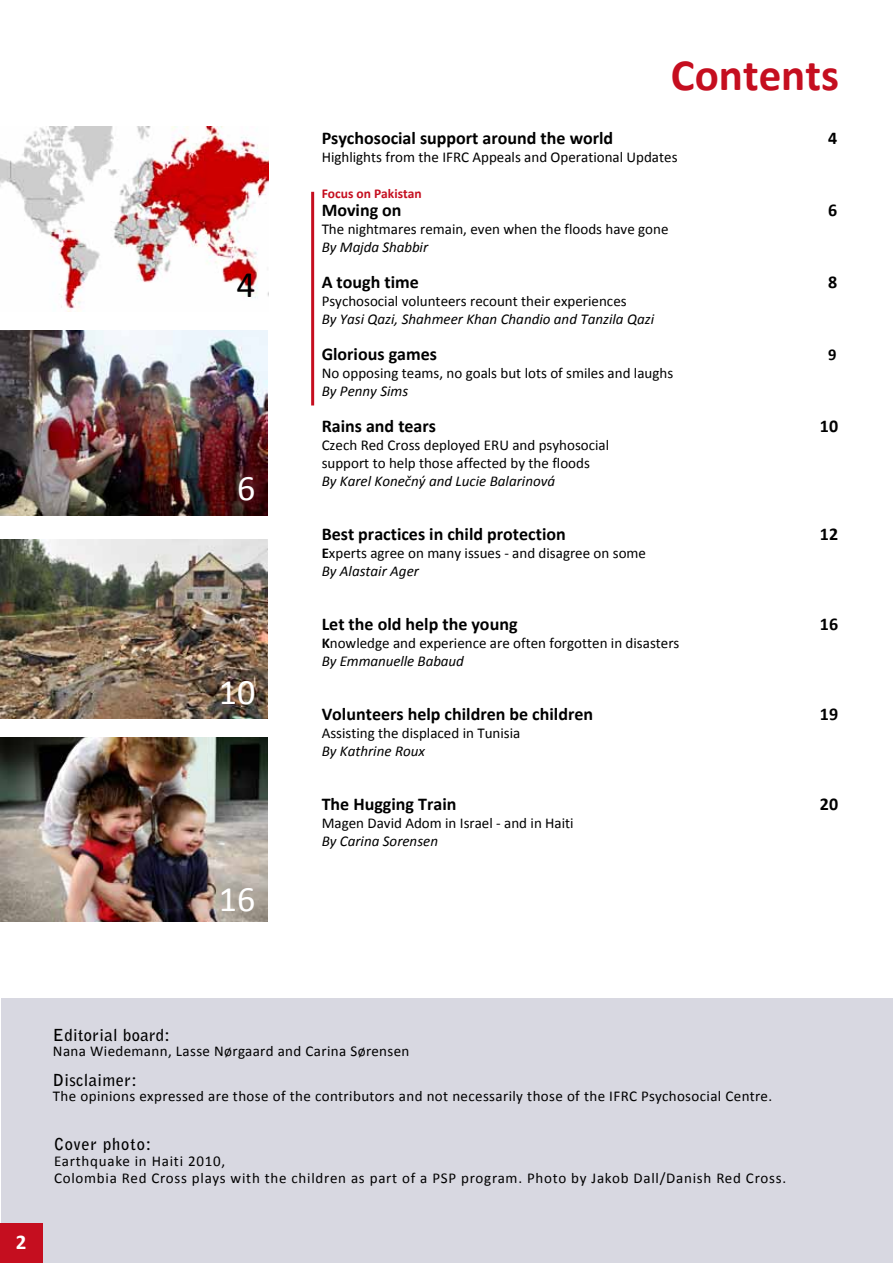
<style>
.page{position:relative;width:893px;height:1263px;background:#fff}
.page>*{position:absolute;margin:0;border:0;box-sizing:border-box;transform-origin:0 0}
.t1{font:700 45px "Calibri";color:#c50e1f}
.t2{font:37.5px "Calibri";color:#000}
.t3{font:36px "Calibri";color:#fff}
.t4{font:700 21px "Calibri";color:#fff}
.t5{font:700 18px "Calibri";color:#000}
.t6{font:700 16.5px "Bell Gothic Std";letter-spacing:.025em;color:#000}
.t7{font:700 16.5px "Bell Gothic Std";letter-spacing:.05em;color:#000}
.t8{font:700 16.5px "Calibri";color:#000}
.t9{font:15px/18px "Calibri";color:#000}
.t10{font:15px "Calibri";letter-spacing:.025em;color:#000}
.t11{font:italic 15px "Calibri";color:#000}
.t12{font:15px/16.5px "Calibri";letter-spacing:.05em;color:#000}
.t13{font:700 13.5px "Calibri";color:#c50e1f}
.s1{font-weight:700}
.s2{font-style:italic}
</style>
<div class="page">
<img style="left:0;top:330px;width:268px;height:186px">
<img style="left:0;top:126px;width:269px;height:185px">
<img style="left:0;top:738px;width:267px;height:183px">
<img style="left:1px;top:540px;width:266px;height:178px">
<div style="left:2px;top:998px;width:891px;height:265px;background:#d8d8e1"></div>
<div style="left:0;top:1223px;width:42px;height:40px;background:#c50e1f"></div>
<hr style="left:311px;top:192px;width:3px;height:213px;background:#c50e1f">
<h2 class="t2" style="left:236px;top:261px;width:21px">4</h2>
<h3 class="t3" style="left:237px;top:466px;width:20px">6</h3>
<h3 class="t3" style="left:219px;top:669px;width:38px">10</h3>
<h3 class="t3" style="left:219px;top:877px;width:38px">16</h3>
<h1 class="t1" style="left:671px;top:46px;width:170px">Contents</h1>
<p class="t5" style="left:322px;top:127px;width:293px">Psychosocial support around the world</p>
<p class="t5" style="left:828px;top:127px;width:11px">4</p>
<p class="t9" style="left:322px;top:148px;width:357px">Highlights from the IFRC Appeals and Operational Updates</p>
<p class="t13" style="left:322px;top:185px;width:101px">Focus on Pakistan</p>
<p class="t5" style="left:322px;top:199px;width:81px">Moving on</p>
<p class="t5" style="left:828px;top:199px;width:11px">6</p>
<p class="t9" style="left:322px;top:220px;width:348px">The nightmares remain, even when the floods have gone</p>
<p class="t11" style="left:322px;top:237px;width:108px">By Majda Shabbir</p>
<p class="t5" style="left:322px;top:271px;width:99px">A tough time</p>
<p class="t5" style="left:828px;top:271px;width:11px">8</p>
<p class="t9" style="left:322px;top:292px;width:306px">Psychosocial volunteers recount their experiences</p>
<p class="t11" style="left:322px;top:309px;width:334px">By Yasi Qazi, Shahmeer Khan Chandio and Tanzila Qazi</p>
<p class="t5" style="left:322px;top:343px;width:117px">Glorious games</p>
<p class="t8" style="left:828px;top:344px;width:10px">9</p>
<p class="t9" style="left:322px;top:364px;width:353px">No opposing teams, no goals but lots of smiles and laughs</p>
<p class="t11" style="left:322px;top:381px;width:88px">By Penny Sims</p>
<p class="t5" style="left:322px;top:415px;width:116px">Rains and tears</p>
<p class="t5" style="left:820px;top:415px;width:20px">10</p>
<p class="t9" style="left:322px;top:436px;width:289px">Czech Red Cross deployed ERU and psyhosocial support to help those affected by the floods</p>
<p class="t11" style="left:322px;top:471px;width:235px">By Karel Konečný and Lucie Balarinová</p>
<p class="t5" style="left:322px;top:523px;width:246px">Best practices in child protection</p>
<p class="t5" style="left:820px;top:523px;width:20px">12</p>
<p class="t9" style="left:322px;top:544px;width:326px"><span class="s1">E</span>xperts agree on many issues - and disagree on some<br><span class="s2">By Alastair Ager</span></p>
<p class="t5" style="left:322px;top:613px;width:197px">Let the old help the young</p>
<p class="t5" style="left:820px;top:613px;width:20px">16</p>
<p class="t9" style="left:322px;top:634px;width:359px"><span class="s1">K</span>nowledge and experience are often forgotten in disasters<br><span class="s2">By Emmanuelle Babaud</span></p>
<p class="t5" style="left:322px;top:703px;width:273px">Volunteers help children be children</p>
<p class="t5" style="left:820px;top:703px;width:20px">19</p>
<p class="t9" style="left:322px;top:724px;width:200px">Assisting the displaced in Tunisia</p>
<p class="t11" style="left:322px;top:741px;width:105px">By Kathrine Roux</p>
<p class="t5" style="left:322px;top:793px;width:136px">The Hugging Train</p>
<p class="t5" style="left:820px;top:793px;width:20px">20</p>
<p class="t9" style="left:322px;top:814px;width:254px">Magen David Adom in Israel - and in Haiti</p>
<p class="t11" style="left:322px;top:831px;width:118px">By Carina Sorensen</p>
<h3 class="t4" style="left:16px;top:1228px;width:12px">2</h3>
<p class="t6" style="left:53px;top:1025px;width:119px">Editorial board:</p>
<p class="t10" style="left:53px;top:1042px;width:358px">Nana Wiedemann, Lasse Nørgaard and Carina Sørensen</p>
<p class="t6" style="left:53px;top:1070px;width:85px">Disclaimer:</p>
<p class="t10" style="left:53px;top:1087px;width:721px">The opinions expressed are those of the contributors and not necessarily those of the IFRC Psychosocial Centre.</p>
<p class="t7" style="left:54px;top:1133px;width:99px">Cover photo:</p>
<p class="t12" style="left:54px;top:1153px;width:734px">Earthquake in Haiti 2010,<br>Colombia Red Cross plays with the children as part of a PSP program. Photo by Jakob Dall/Danish Red Cross.</p>
</div>
